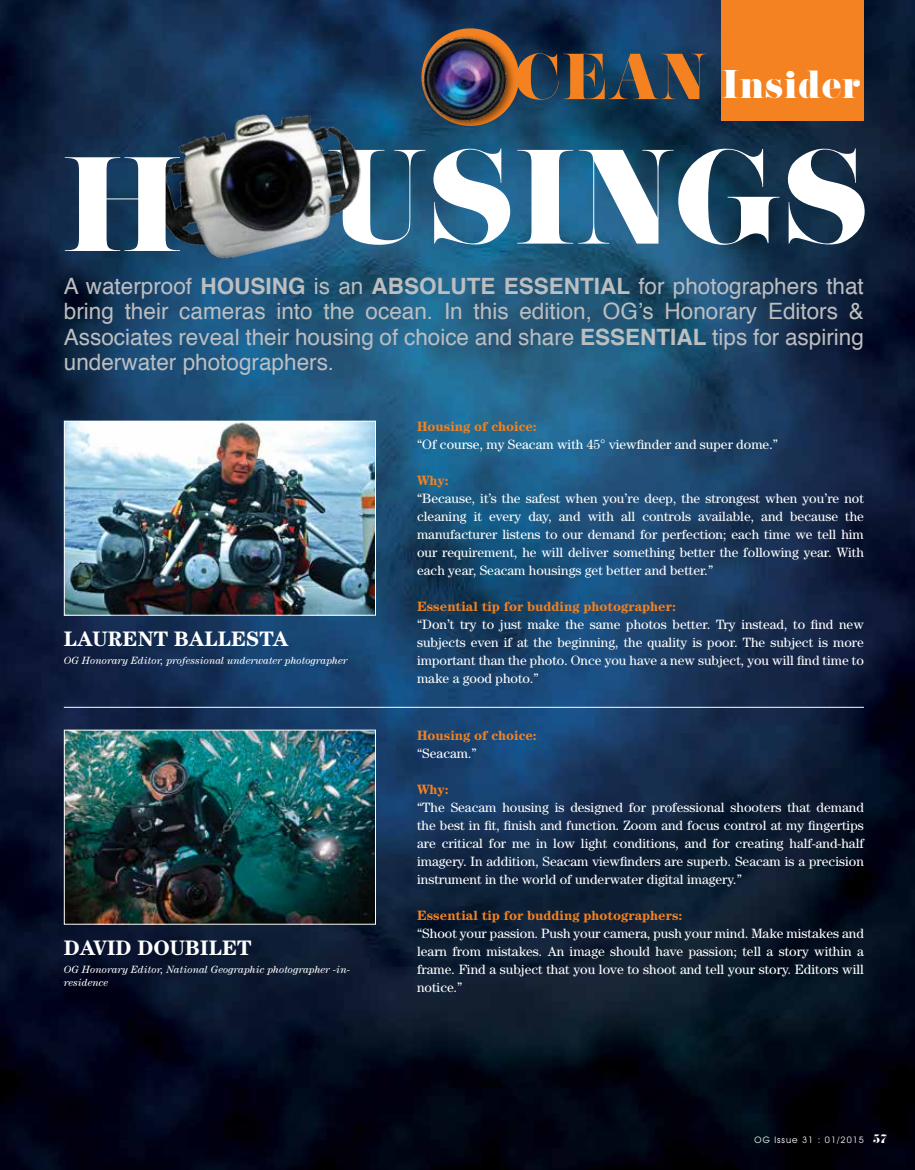
<style>
.page{position:relative;width:915px;height:1170px;background:#fff}
.page>*{position:absolute;margin:0;border:0;box-sizing:border-box;transform-origin:0 0}
.t1{font:119.55px "Pistilli";color:#fff}
.t2{font:35.7px "Pistilli";color:#fff}
.t3{font:22.5px/25.5px "Helvetica";color:#bcbec0;text-align:justify}
.t4{font:700 21px "Century";color:#fff}
.t5{font:13.5px/18px "Century";color:#fff}
.t6{font:700 13.5px/18px "Century";color:#f58220}
.t7{font:italic 10.5px/13.5px "Century";color:#fff}
.t8{font:9px "Avant Garde IT Cby BT";letter-spacing:.11em;color:#fff}
.s1{font-size:57.9px;color:#f58220}
.s2{font-weight:700}
.s3{font-weight:700;color:#f58220}
.s4{font-weight:400;color:#fff}
.s5{font-family:"Pistilli";font-size:12px}
</style>
<div class="page">
<img style="left:0;top:0;width:914px;height:1169px">
<div style="left:721px;top:0;width:142px;height:121px;background:#f58220"></div>
<img style="left:390px;top:12px;width:150px;height:134px">
<img style="left:66px;top:422px;width:308px;height:191px">
<div style="left:64px;top:420px;width:312px;height:195px;border:1px solid #fff"></div>
<img style="left:66px;top:731px;width:308px;height:191px">
<div style="left:64px;top:729px;width:312px;height:195px;border:1px solid #fff"></div>
<hr style="left:64px;top:707px;width:799px;height:1px;background:#fff">
<img style="left:140px;top:87px;width:241px;height:190px">
<p class="t2" style="left:513px;top:62px;width:348px"><span class="s1">CEAN</span> INSIDER</p>
<p class="t1" style="left:62px;top:121px;width:808px">H USINGS</p>
<p class="t3" style="left:64px;top:274px;width:801px">A waterproof <span class="s2">HOUSING</span> is an <span class="s2">ABSOLUTE ESSENTIAL</span> for photographers that bring their cameras into the ocean. In this edition, OG’s Honorary Editors &amp; Associates reveal their housing of choice and share <span class="s2">ESSENTIAL</span> tips for aspiring underwater photographers.</p>
<p class="t4" style="left:64px;top:626px;width:155px">Laure nt Balle</p>
<p class="t4" style="left:246px;top:626px;width:44px">sta</p>
<p class="t7" style="left:64px;top:653px;width:285px">OG Honorary Editor, professional underwater photographer</p>
<p class="t4" style="left:64px;top:935px;width:189px">David Doubile t</p>
<p class="t7" style="left:64px;top:962px;width:288px">OG Honorary Editor, National Geographic photographer -in&shy;residence</p>
<p class="t5" style="left:417px;top:417px;width:362px"><span class="s3">Housing of choice:<br></span>“Of course, my Seacam with 45° viewfinder and super dome.”</p>
<p class="t5" style="left:417px;top:471px;width:448px"><span class="s3">Why:<br></span>“Because, it’s the safest when you’re deep, the strongest when you’re not cleaning it every day, and with all controls available, and because the manufacturer listens to our demand for perfection; each time we tell him our requirement, he will deliver something better the following year. With each year, Seacam housings get better and better.”</p>
<p class="t5" style="left:417px;top:597px;width:448px"><span class="s3">Essential tip for budding photographer:<br></span>“Don’t try to just make the same photos better. Try instead, to find new subjects even if at the beginning, the quality is poor. The subject is more important than the photo. Once you have a new subject, you will find time to make a good photo.”</p>
<p class="t6" style="left:417px;top:726px;width:121px">Housing of choice: <span class="s4">“Seacam.”</span></p>
<p class="t5" style="left:417px;top:780px;width:448px"><span class="s3">Why:<br></span>“The Seacam housing is designed for professional shooters that demand the best in fit, finish and function. Zoom and focus control at my fingertips are critical for me in low light conditions, and for creating half-and-half imagery. In addition, Seacam viewfinders are superb. Seacam is a precision instrument in the world of underwater digital imagery.”</p>
<p class="t5" style="left:417px;top:906px;width:448px"><span class="s3">Essential tip for budding photographers:<br></span>“Shoot your passion. Push your camera, push your mind. Make mistakes and learn from mistakes. An image should have passion; tell a story within a frame. Find a subject that you love to shoot and tell your story. Editors will notice.”</p>
<p class="t8" style="left:754px;top:1134px;width:134px">OG Issue 31 : 01/2015 <span class="s5">57</span></p>
</div>
